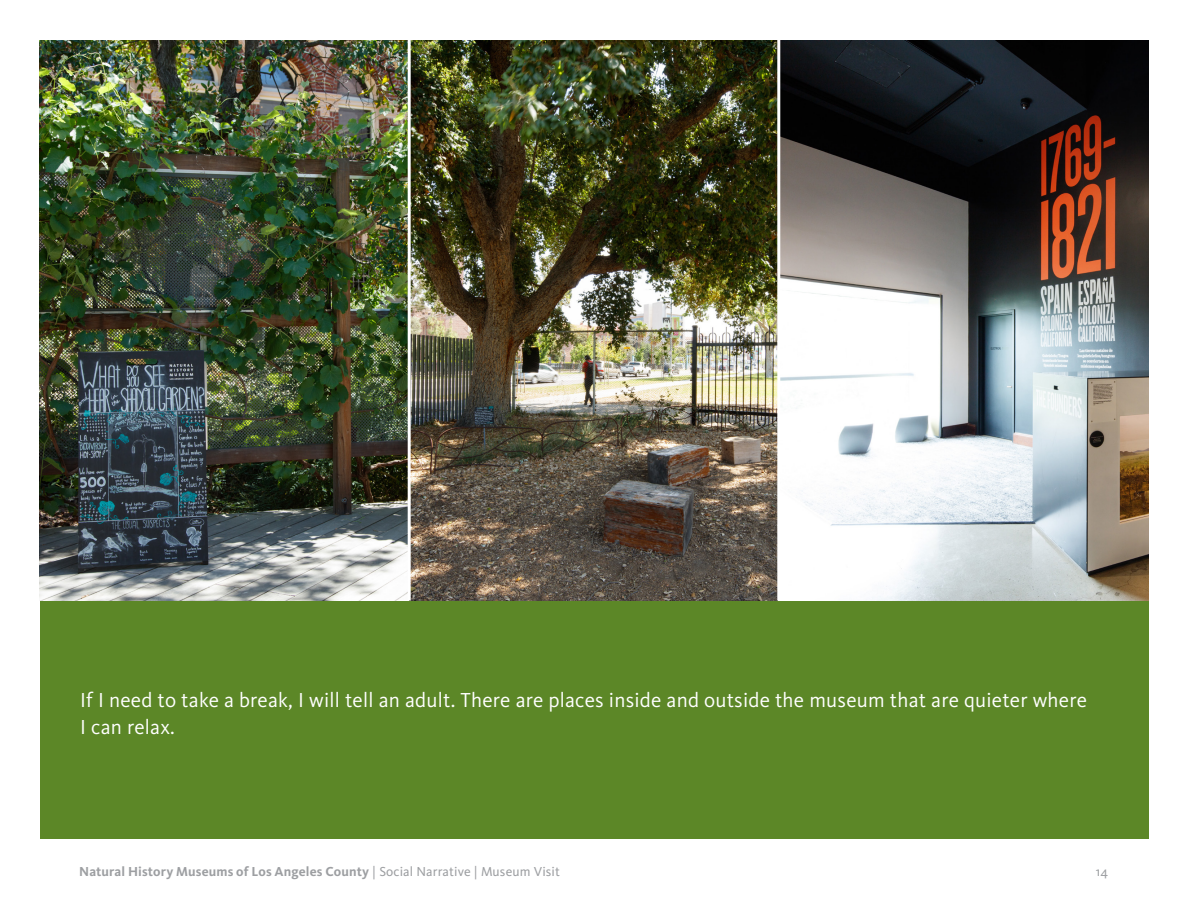
<style>
.page{position:relative;width:1188px;height:918px;background:#fff}
.page>*{position:absolute;margin:0;border:0;box-sizing:border-box;transform-origin:0 0}
.Section_Subhead{font:21px/27px "Kievit OT";letter-spacing:.01em;color:#fff}
.t1{font:700 13.5px "Kievit OT";letter-spacing:.01em;color:#9d9fa2}
.t2{font:13.5px "Kievit OT";color:#9d9fa2}
.s1{font-weight:400}
</style>
<div class="page">
<div style="left:40px;top:600px;width:1108px;height:239px;background:#5c8727"></div>
<img style="left:40px;top:40px;width:368px;height:560px">
<img style="left:411px;top:40px;width:366px;height:560px">
<img style="left:780px;top:40px;width:368px;height:560px">
<p class="Section_Subhead" style="left:80px;top:687px;width:1008px">If I need to take a break, I will tell an adult. There are places inside and outside the museum that are quieter where<br>I can relax.</p>
<p class="t1" style="left:79px;top:864px;width:482px">Natural History Museums of Los Angeles County <span class="s1">| Social Narrative | Museum Visit</span></p>
<p class="t2" style="left:1096px;top:864px;width:14px">14</p>
</div>
